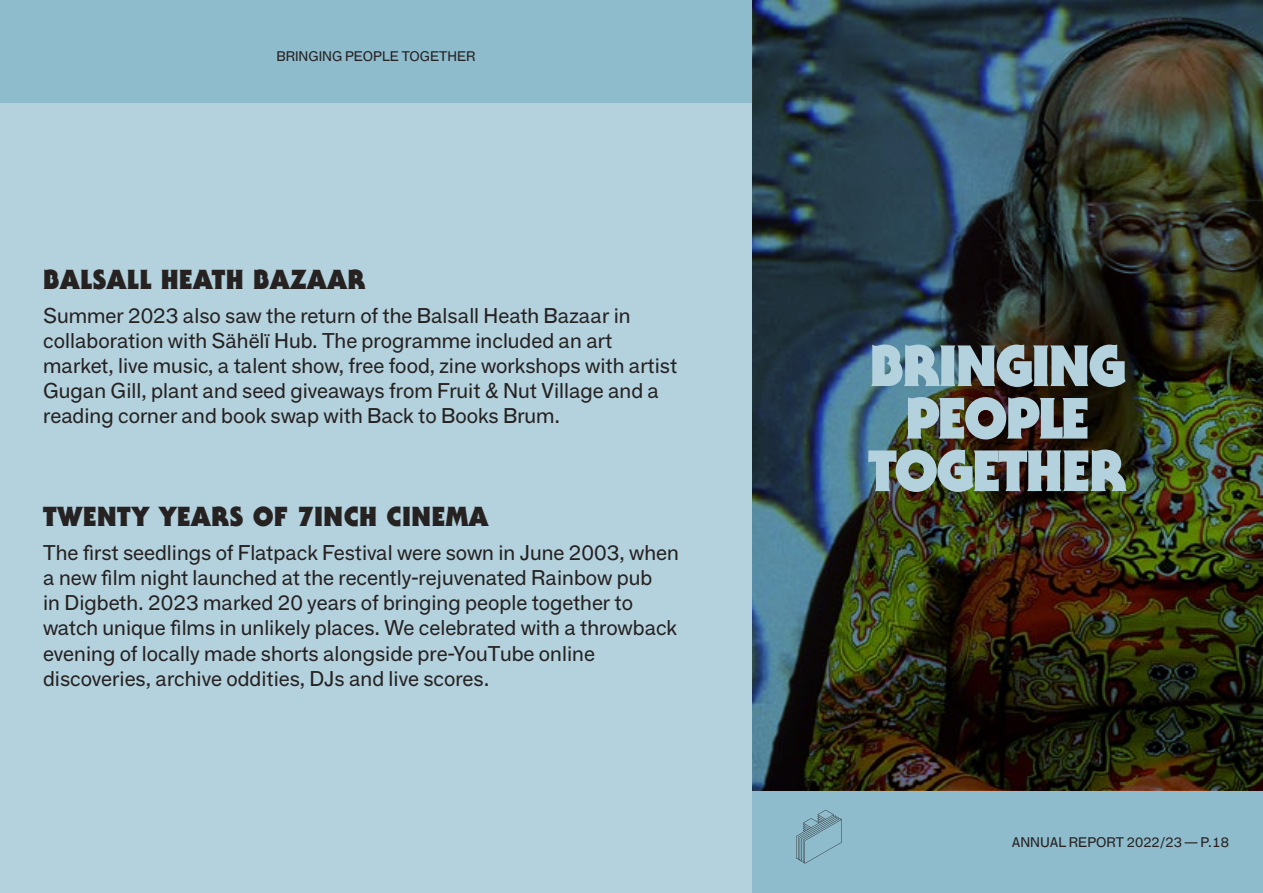
<style>
.page{position:relative;width:1263px;height:893px;background:#fff}
.page>*{position:absolute;margin:0;border:0;box-sizing:border-box;transform-origin:0 0}
.t1{font:900 57px/52.5px "Serif Gothic Std";letter-spacing:-.035em;color:#b4d2de;text-align:center}
.t2{font:900 27px "Serif Gothic Std";letter-spacing:.02em;color:#262222}
.t3{font:20.7px/25px "F Grotesk";color:#262222}
.t4{font:13.5px "F Grotesk";color:#262222}
</style>
<div class="page">
<div style="left:0;top:102px;width:752px;height:791px;background:#b4d2de"></div>
<div style="left:752px;top:791px;width:511px;height:102px;background:#8ebccd"></div>
<div style="left:0;top:0;width:752px;height:102px;background:#8ebccd"></div>
<svg style="left:796px;top:810px;width:46px;height:54px"></svg>
<img style="left:752px;top:0;width:511px;height:791px">
<p class="t4" style="left:276px;top:49px;width:201px">BRINGING PEOPLE TOGETHER</p>
<h2 class="t2" style="left:43px;top:262px;width:324px">BALSALL HEATH BAZAAR</h2>
<p class="t3" style="left:43px;top:303px;width:635px">Summer 2023 also saw the return of the Balsall Heath Bazaar in collaboration with Sähëlï Hub. The programme included an art market, live music, a talent show, free food, zine workshops with artist Gugan Gill, plant and seed giveaways from Fruit &amp; Nut Village and a reading corner and book swap with Back to Books Brum.</p>
<h2 class="t2" style="left:43px;top:500px;width:447px">TWENTY YEARS OF 7INCH CINEMA</h2>
<p class="t3" style="left:43px;top:541px;width:637px">The first seedlings of Flatpack Festival were sown in June 2003, when a new film night launched at the recently-rejuvenated Rainbow pub<br>in Digbeth. 2023 marked 20 years of bringing people together to watch unique films in unlikely places. We celebrated with a throwback evening of locally made shorts alongside pre-YouTube online discoveries, archive oddities, DJs and live scores.</p>
<h1 class="t1" style="left:868px;top:339px;width:260px">BRINGING<br>PEOPLE<br>TOGETHER</h1>
<p class="t4" style="left:1012px;top:834px;width:219px">ANNUAL REPORT 2022/23 — P.18</p>
</div>
